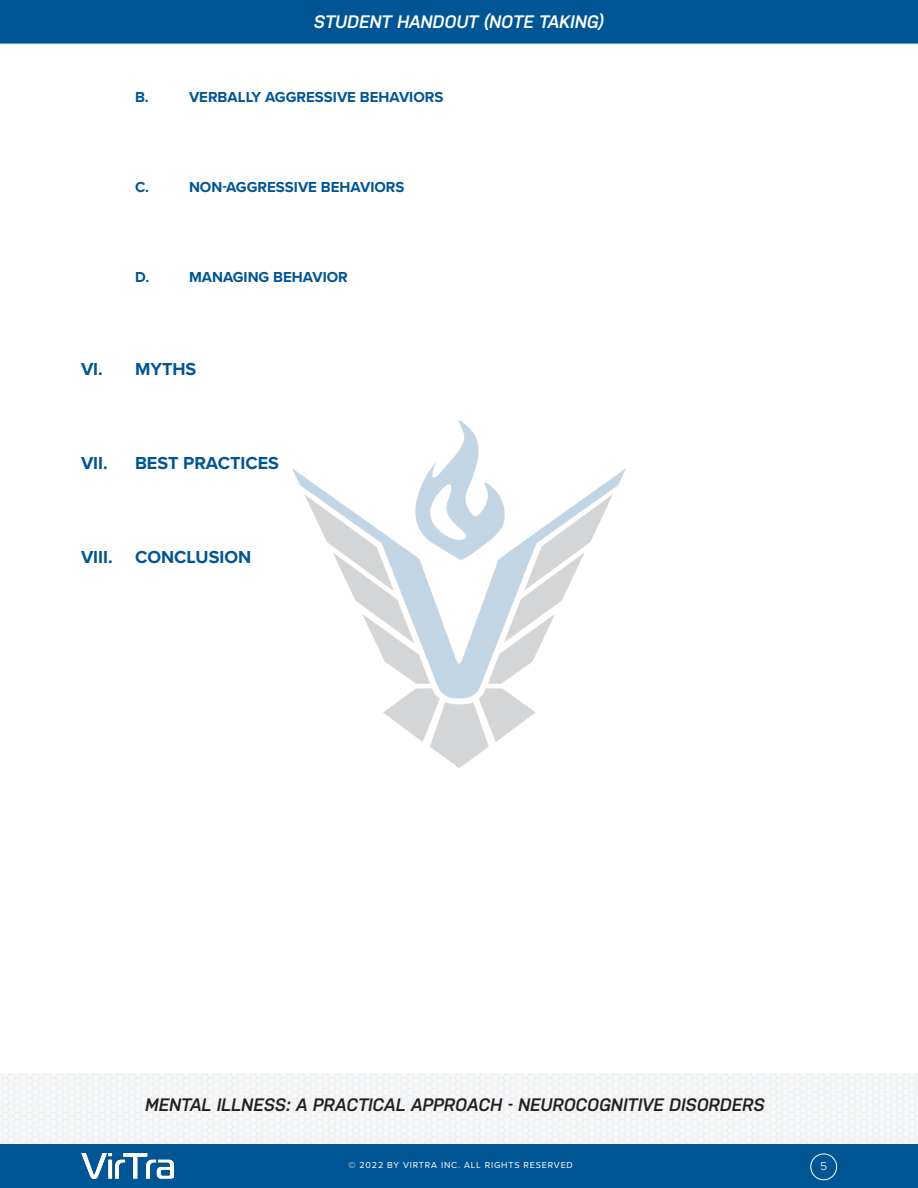
<style>
.page{position:relative;width:918px;height:1188px;background:#fff}
.page>*{position:absolute;margin:0;border:0;box-sizing:border-box;transform-origin:0 0}
.t1{font:italic 600 18px "Nudista";color:#231f20}
.Section_-_Tier1__NO{font:700 18px "Proxima Nova";color:#005595}
.t2{font:italic 600 18px "Nudista";color:#fff}
.Chapter_-_Tier2__NO{font:700 15px "Proxima Nova";color:#005595}
.t3{font:12px "Proxima Nova";color:#dcdddf}
.t4{font:300 9.3px "Proxima Nova";letter-spacing:.075em;color:#e6e7e8}
.t5{font:9px "Proxima Nova";letter-spacing:.09em;color:#fff}
</style>
<div class="page">
<div style="left:0;top:0;width:918px;height:44px;background:#005595"></div>
<svg style="left:0;top:1073px;width:918px;height:71px"></svg>
<div style="left:0;top:1144px;width:918px;height:44px;background:#005595"></div>
<img style="left:292px;top:421px;width:334px;height:346px">
<div style="left:810px;top:1154px;width:27px;height:26px;border:1px solid #fff;border-radius:50%"></div>
<img style="left:81px;top:1153px;width:92px;height:25px">
<p class="t2" style="left:314px;top:12px;width:292px">STUDENT HANDOUT (NOTE TAKING)</p>
<p class="Chapter_-_Tier2__NO" style="left:135px;top:86px;width:15px">B.</p>
<p class="Chapter_-_Tier2__NO" style="left:189px;top:86px;width:256px">VERBALLY AGGRESSIVE BEHAVIORS</p>
<p class="Chapter_-_Tier2__NO" style="left:135px;top:176px;width:16px">C.</p>
<p class="Chapter_-_Tier2__NO" style="left:189px;top:176px;width:217px">NON-AGGRESSIVE BEHAVIORS</p>
<p class="Chapter_-_Tier2__NO" style="left:135px;top:266px;width:16px">D.</p>
<p class="Chapter_-_Tier2__NO" style="left:189px;top:266px;width:160px">MANAGING BEHAVIOR</p>
<p class="Section_-_Tier1__NO" style="left:81px;top:356px;width:117px">VI. MYTHS</p>
<p class="Section_-_Tier1__NO" style="left:81px;top:450px;width:28px">VII.</p>
<p class="Section_-_Tier1__NO" style="left:135px;top:450px;width:146px">BEST PRACTICES</p>
<p class="Section_-_Tier1__NO" style="left:81px;top:543px;width:172px">VIII. CONCLUSION</p>
<p class="t1" style="left:145px;top:1095px;width:621px">MENTAL ILLNESS: A PRACTICAL APPROACH - NEUROCOGNITIVE DISORDERS</p>
<p class="t5" style="left:349px;top:1158px;width:226px">© 2022 BY VIRTRA INC. ALL RIGHTS RESERVED</p>
<p class="t4" style="left:349px;top:1164px;width:221px">© 2018 BY VIRTRA INC. ALL RIGHTS RESERVED</p>
<p class="t3" style="left:820px;top:1157px;width:9px">5</p>
</div>
